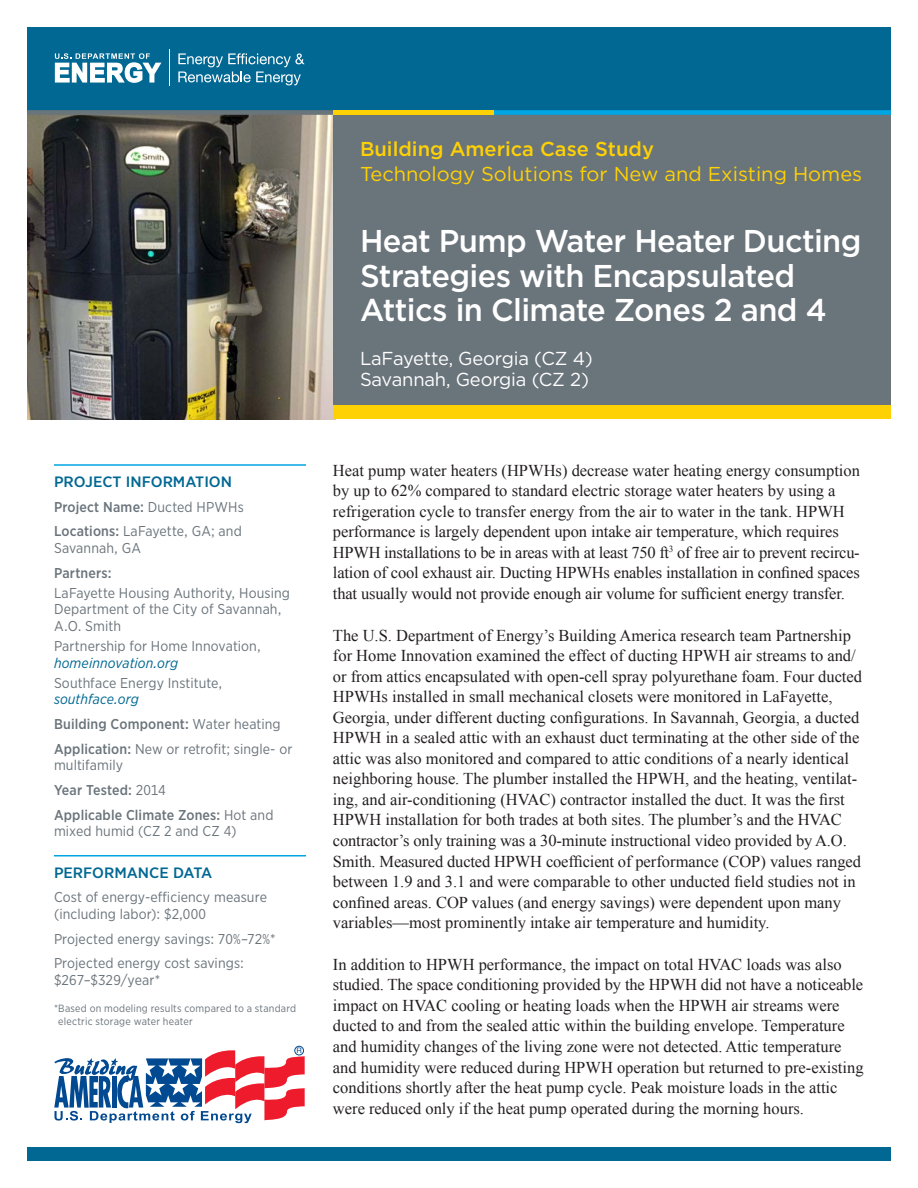
<style>
.page{position:relative;width:918px;height:1188px;background:#fff}
.page>*{position:absolute;margin:0;border:0;box-sizing:border-box;transform-origin:0 0}
.t1{font:500 31.5px/34.5px "Gotham";letter-spacing:-.02em;color:#fff}
.t2{font:20.1px "Gotham";color:#fed105}
.t3{font:500 20.1px "Gotham";color:#fed105}
.t4{font:18.75px/21px "Gotham";letter-spacing:-.01em;color:#fff}
.body_text{font:16.5px/20.5px "Times New Roman";color:#231f20}
.Sidebar_head_2{font:500 15px "Gotham Narrow";color:#006893;scale:1.1 1}
.sidebar_text{font:14.25px/16.5px "Gotham Narrow";letter-spacing:.005em;color:#6a747b}
.sidebar_text-2{font:500 14.25px "Gotham Narrow";letter-spacing:.01em;color:#6a747b}
.t5{font:10.5px/13.5px "Gotham Narrow";letter-spacing:.02em;color:#6a747b}
.t6{font:7.5px "Helvetica";color:#014990}
.s1{font-weight:400}
.s2{font-weight:500}
.s3{font-style:italic;color:#006893}
</style>
<div class="page">
<img style="left:27px;top:115px;width:306px;height:304px">
<div style="left:333px;top:398px;width:557px;height:21px;background:#fed105"></div>
<div style="left:333px;top:92px;width:557px;height:313px;background:#6a747b"></div>
<div style="left:27px;top:1148px;width:864px;height:13px;background:#006893"></div>
<div style="left:27px;top:27px;width:864px;height:84px;background:#006893"></div>
<svg style="left:55px;top:53px;width:106px;height:30px"></svg>
<hr style="left:169px;top:50px;width:1px;height:36px;background:#fff">
<svg style="left:178px;top:53px;width:127px;height:32px"></svg>
<div style="left:336px;top:110px;width:555px;height:5px;background:#00a5e3"></div>
<div style="left:27px;top:110px;width:309px;height:5px;background:#6a747b"></div>
<div style="left:333px;top:110px;width:161px;height:5px;background:#fed105"></div>
<svg style="left:54px;top:1049px;width:251px;height:74px"></svg>
<div style="left:295px;top:1046px;width:9px;height:9px;border:1px solid #014990;border-radius:50%"></div>
<hr style="left:54px;top:464px;width:252px;height:2px;background:#00a5e3">
<hr style="left:54px;top:855px;width:252px;height:1px;background:#00a5e3">
<p class="Sidebar_head_2" style="left:54px;top:472px;width:163px">PROJECT INFORMATION</p>
<p class="sidebar_text-2" style="left:54px;top:497px;width:191px">Project Name: <span class="s1">Ducted HPWHs</span></p>
<p class="sidebar_text" style="left:54px;top:523px;width:189px"><span class="s2">Locations:</span> LaFayette, GA; and<br>Savannah, GA</p>
<p class="sidebar_text-2" style="left:54px;top:563px;width:59px">Partners:</p>
<p class="sidebar_text" style="left:54px;top:584px;width:237px">LaFayette Housing Authority, Housing<br>Department of the City of Savannah,<br>A.O. Smith</p>
<p class="sidebar_text" style="left:54px;top:637px;width:208px">Partnership for Home Innovation, <span class="s3">homeinnovation.org</span></p>
<p class="sidebar_text" style="left:54px;top:674px;width:170px">Southface Energy Institute, <span class="s3">southface.org</span></p>
<p class="sidebar_text-2" style="left:54px;top:715px;width:228px">Building Component: <span class="s1">Water heating</span></p>
<p class="sidebar_text" style="left:54px;top:740px;width:240px"><span class="s2">Application:</span> New or retrofit; single- or multifamily</p>
<p class="sidebar_text-2" style="left:54px;top:781px;width:113px">Year Tested: <span class="s1">2014</span></p>
<p class="sidebar_text" style="left:54px;top:806px;width:221px"><span class="s2">Applicable Climate Zones:</span> Hot and mixed humid (CZ 2 and CZ 4)</p>
<p class="Sidebar_head_2" style="left:54px;top:863px;width:145px">PERFORMANCE DATA</p>
<p class="sidebar_text" style="left:54px;top:889px;width:215px">Cost of energy-efficiency measure (including labor): $2,000</p>
<p class="sidebar_text" style="left:54px;top:930px;width:223px">Projected energy savings: 70%–72%*</p>
<p class="sidebar_text" style="left:54px;top:955px;width:191px">Projected energy cost savings: $267–$329/year*</p>
<p class="t5" style="left:58px;top:1001px;width:239px;text-indent:-4px">*Based on modeling results compared to a standard electric storage water heater</p>
<p class="t6" style="left:296px;top:1045px;width:7px">R</p>
<p class="t3" style="left:360px;top:136px;width:295px">Building America Case Study</p>
<p class="t2" style="left:360px;top:161px;width:504px">Technology Solutions for New and Existing Homes</p>
<h1 class="t1" style="left:360px;top:223px;width:503px">Heat Pump Water Heater Ducting<br>Strategies with Encapsulated<br>Attics in Climate Zones 2 and 4</h1>
<p class="t4" style="left:360px;top:347px;width:234px">LaFayette, Georgia (CZ 4)<br>Savannah, Georgia (CZ 2)</p>
<p class="body_text" style="left:333px;top:460px;width:529px">Heat pump water heaters (HPWHs) decrease water heating energy consumption by up to 62% compared to standard electric storage water heaters by using a refrigeration cycle to transfer energy from the air to water in the tank. HPWH performance is largely dependent upon intake air temperature, which requires HPWH installations to be in areas with at least 750 ft<sup>3</sup> of free air to prevent recircu&shy;lation of cool exhaust air. Ducting HPWHs enables installation in confined spaces that usually would not provide enough air volume for sufficient energy transfer.</p>
<p class="body_text" style="left:333px;top:624px;width:531px">The U.S. Department of Energy’s Building America research team Partnership for Home Innovation examined the effect of ducting HPWH air streams to and/ or from attics encapsulated with open-cell spray polyurethane foam. Four ducted HPWHs installed in small mechanical closets were monitored in LaFayette, Georgia, under different ducting configurations. In Savannah, Georgia, a ducted HPWH in a sealed attic with an exhaust duct terminating at the other side of the attic was also monitored and compared to attic conditions of a nearly identical neighboring house. The plumber installed the HPWH, and the heating, ventilat&shy;ing, and air-conditioning (HVAC) contractor installed the duct. It was the first HPWH installation for both trades at both sites. The plumber’s and the HVAC contractor’s only training was a 30-minute instructional video provided by A.O.<br>Smith. Measured ducted HPWH coefficient of performance (COP) values ranged between 1.9 and 3.1 and were comparable to other unducted field studies not in confined areas. COP values (and energy savings) were dependent upon many variables—most prominently intake air temperature and humidity.</p>
<p class="body_text" style="left:333px;top:954px;width:532px">In addition to HPWH performance, the impact on total HVAC loads was also studied. The space conditioning provided by the HPWH did not have a noticeable impact on HVAC cooling or heating loads when the HPWH air streams were ducted to and from the sealed attic within the building envelope. Temperature and humidity changes of the living zone were not detected. Attic temperature and humidity were reduced during HPWH operation but returned to pre-existing conditions shortly after the heat pump cycle. Peak moisture loads in the attic were reduced only if the heat pump operated during the morning hours.</p>
</div>
